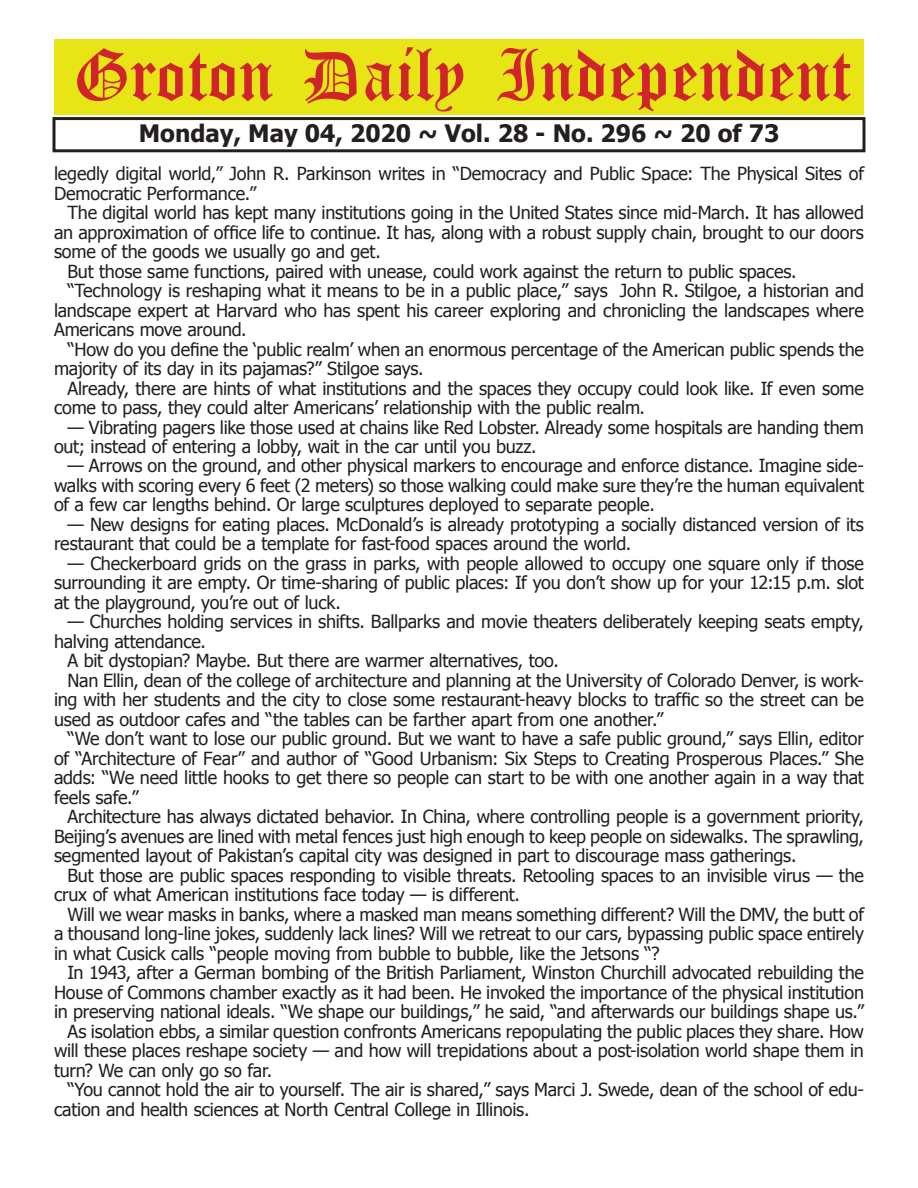
<style>
.page{position:relative;width:918px;height:1188px;background:#fff}
.page>*{position:absolute;margin:0;border:0;box-sizing:border-box;transform-origin:0 0}
.t1{font:54px "Old English Five";color:#d1232a}
.t2{font:700 24px "Tahoma";color:#231f20}
.t3{font:18px/19.5px "Tahoma";letter-spacing:-.01em;color:#231f20}
</style>
<div class="page">
<div style="left:52px;top:117px;width:814px;height:35px;border:3px solid #231f20"></div>
<div style="left:54px;top:40px;width:810px;height:75px;background:#e7e515"></div>
<h1 class="t1" style="left:73px;top:50px;width:779px">Groton Daily Independent</h1>
<h2 class="t2" style="left:139px;top:116px;width:642px">Monday, May 04, 2020 ~ Vol. 28 - No. 296 ~ 20 of 73</h2>
<p class="t3" style="left:54px;top:163px;width:812px">legedly digital world,” John R. Parkinson writes in “Democracy and Public Space: The Physical Sites of<br>Democratic Performance.”</p>
<p class="t3" style="left:68px;top:202px;width:798px">The digital world has kept many institutions going in the United States since mid-March. It has allowed</p>
<p class="t3" style="left:54px;top:221px;width:812px">an approximation of office life to continue. It has, along with a robust supply chain, brought to our doors</p>
<p class="t3" style="left:54px;top:241px;width:328px">some of the goods we usually go and get.</p>
<p class="t3" style="left:68px;top:260px;width:731px">But those same functions, paired with unease, could work against the return to public spaces.</p>
<p class="t3" style="left:68px;top:280px;width:798px">“Technology is reshaping what it means to be in a public place,” says John R. Stilgoe, a historian and</p>
<p class="t3" style="left:54px;top:299px;width:811px">landscape expert at Harvard who has spent his career exploring and chronicling the landscapes where</p>
<p class="t3" style="left:54px;top:319px;width:194px">Americans move around.</p>
<p class="t3" style="left:68px;top:338px;width:798px">“How do you define the ‘public realm’ when an enormous percentage of the American public spends the</p>
<p class="t3" style="left:54px;top:358px;width:371px">majority of its day in its pajamas?” Stilgoe says.</p>
<p class="t3" style="left:68px;top:377px;width:798px">Already, there are hints of what institutions and the spaces they occupy could look like. If even some</p>
<p class="t3" style="left:54px;top:397px;width:593px">come to pass, they could alter Americans’ relationship with the public realm.</p>
<p class="t3" style="left:54px;top:416px;width:812px;text-indent:14px">— Vibrating pagers like those used at chains like Red Lobster. Already some hospitals are handing them out; instead of entering a lobby, wait in the car until you buzz.</p>
<p class="t3" style="left:54px;top:455px;width:812px;text-align:justify;text-indent:14px">— Arrows on the ground, and other physical markers to encourage and enforce distance. Imagine side&shy;walks with scoring every 6 feet (2 meters) so those walking could make sure they’re the human equivalent of a few car lengths behind. Or large sculptures deployed to separate people.</p>
<p class="t3" style="left:54px;top:514px;width:811px;text-indent:14px">— New designs for eating places. McDonald’s is already prototyping a socially distanced version of its restaurant that could be a template for fast-food spaces around the world.</p>
<p class="t3" style="left:54px;top:553px;width:812px;text-align:justify;text-indent:14px">— Checkerboard grids on the grass in parks, with people allowed to occupy one square only if those surrounding it are empty. Or time-sharing of public places: If you don’t show up for your 12:15 p.m. slot at the playground, you’re out of luck.</p>
<p class="t3" style="left:68px;top:611px;width:798px">— Churches holding services in shifts. Ballparks and movie theaters deliberately keeping seats empty,</p>
<p class="t3" style="left:54px;top:631px;width:154px">halving attendance.</p>
<p class="t3" style="left:68px;top:650px;width:493px">A bit dystopian? Maybe. But there are warmer alternatives, too.</p>
<p class="t3" style="left:68px;top:670px;width:798px">Nan Ellin, dean of the college of architecture and planning at the University of Colorado Denver, is work-</p>
<p class="t3" style="left:54px;top:689px;width:811px">ing with her students and the city to close some restaurant-heavy blocks to traffic so the street can be</p>
<p class="t3" style="left:54px;top:709px;width:611px">used as outdoor cafes and “the tables can be farther apart from one another.”</p>
<p class="t3" style="left:68px;top:728px;width:798px">“We don’t want to lose our public ground. But we want to have a safe public ground,” says Ellin, editor</p>
<p class="t3" style="left:54px;top:748px;width:811px">of “Architecture of Fear” and author of “Good Urbanism: Six Steps to Creating Prosperous Places.” She</p>
<p class="t3" style="left:54px;top:767px;width:811px">adds: “We need little hooks to get there so people can start to be with one another again in a way that</p>
<p class="t3" style="left:54px;top:787px;width:86px">feels safe.”</p>
<p class="t3" style="left:68px;top:806px;width:798px">Architecture has always dictated behavior. In China, where controlling people is a government priority,</p>
<p class="t3" style="left:54px;top:826px;width:812px">Beijing’s avenues are lined with metal fences just high enough to keep people on sidewalks. The sprawling,</p>
<p class="t3" style="left:54px;top:845px;width:744px">segmented layout of Pakistan’s capital city was designed in part to discourage mass gatherings.</p>
<p class="t3" style="left:68px;top:865px;width:798px">But those are public spaces responding to visible threats. Retooling spaces to an invisible virus — the</p>
<p class="t3" style="left:54px;top:884px;width:468px">crux of what American institutions face today — is different.</p>
<p class="t3" style="left:68px;top:904px;width:798px">Will we wear masks in banks, where a masked man means something different? Will the DMV, the butt of</p>
<p class="t3" style="left:54px;top:923px;width:812px">a thousand long-line jokes, suddenly lack lines? Will we retreat to our cars, bypassing public space entirely</p>
<p class="t3" style="left:54px;top:943px;width:607px">in what Cusick calls “people moving from bubble to bubble, like the Jetsons “?</p>
<p class="t3" style="left:68px;top:962px;width:798px">In 1943, after a German bombing of the British Parliament, Winston Churchill advocated rebuilding the</p>
<p class="t3" style="left:54px;top:982px;width:812px">House of Commons chamber exactly as it had been. He invoked the importance of the physical institution</p>
<p class="t3" style="left:54px;top:1001px;width:811px">in preserving national ideals. “We shape our buildings,” he said, “and afterwards our buildings shape us.”</p>
<p class="t3" style="left:68px;top:1021px;width:798px">As isolation ebbs, a similar question confronts Americans repopulating the public places they share. How</p>
<p class="t3" style="left:54px;top:1040px;width:811px">will these places reshape society — and how will trepidations about a post-isolation world shape them in</p>
<p class="t3" style="left:54px;top:1060px;width:220px">turn? We can only go so far.</p>
<p class="t3" style="left:68px;top:1079px;width:798px">“You cannot hold the air to yourself. The air is shared,” says Marci J. Swede, dean of the school of edu-</p>
<p class="t3" style="left:54px;top:1099px;width:477px">cation and health sciences at North Central College in Illinois.</p>
</div>
